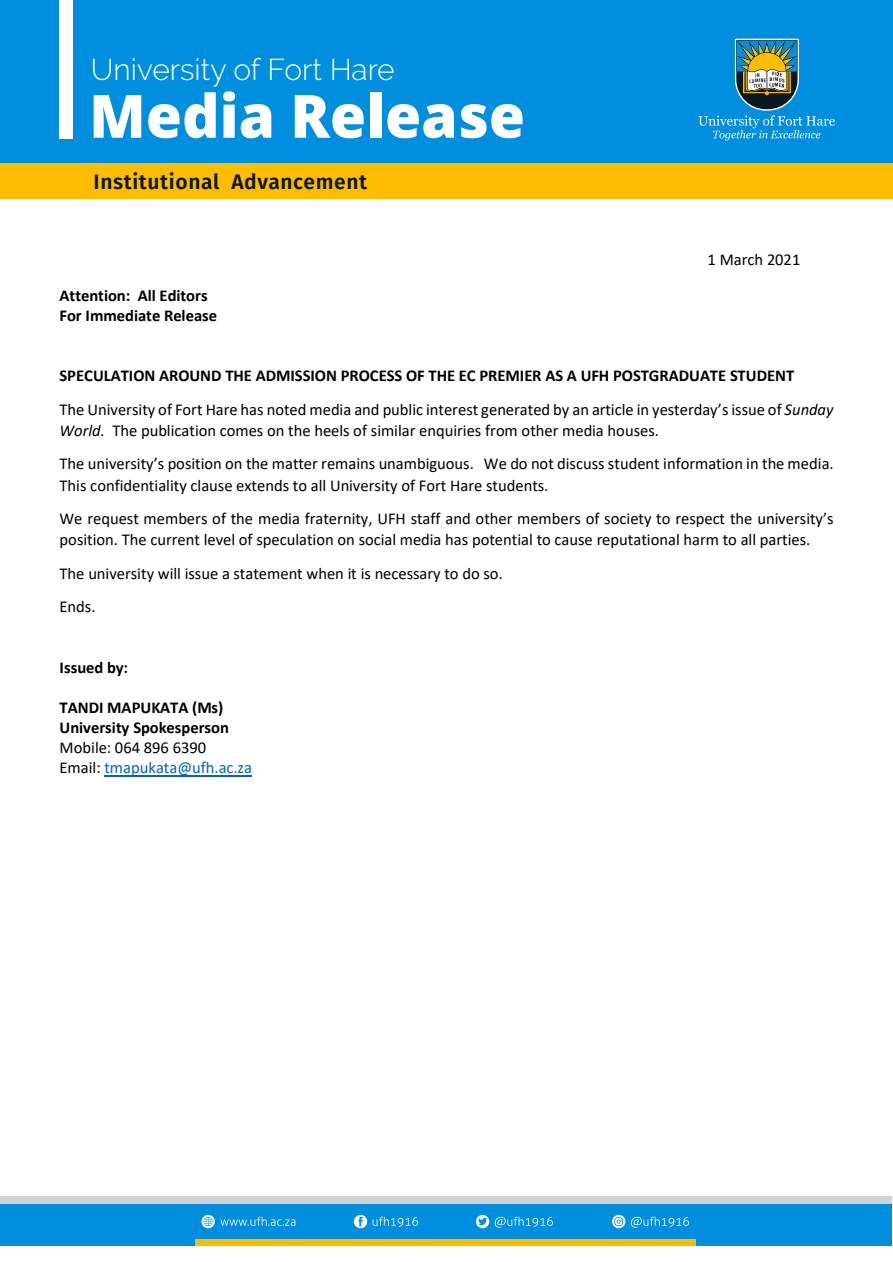
<style>
.page{position:relative;width:893px;height:1262px;background:#fff}
.page>*{position:absolute;margin:0;border:0;box-sizing:border-box;transform-origin:0 0}
.t1{font:800 59.7px "Open Sans";color:#fff}
.t2{font:300 30px "Raleway";color:#fff}
.t3{font:600 21px "Fira Sans";letter-spacing:.03em;color:#0d1720}
.t4{font:16.5px/33.3px "Calibri";color:#000}
.t5{font:700 16.5px/20px "Calibri";color:#000}
.s1{font-weight:700}
.s2{font-style:italic}
.s3{color:#0563c1}
</style>
<div class="page">
<div style="left:0;top:0;width:893px;height:178px;background:#008fde"></div>
<div style="left:0;top:1202px;width:892px;height:43px;background:#008fde"></div>
<div style="left:195px;top:1239px;width:500px;height:6px;background:#ffbd00"></div>
<div style="left:0;top:1196px;width:892px;height:7px;background:#d1d3d4"></div>
<svg style="left:354px;top:1214px;width:13px;height:14px"></svg>
<svg style="left:373px;top:1216px;width:45px;height:10px"></svg>
<svg style="left:476px;top:1214px;width:13px;height:14px"></svg>
<svg style="left:495px;top:1216px;width:58px;height:11px"></svg>
<svg style="left:478px;top:1217px;width:9px;height:8px"></svg>
<svg style="left:201px;top:1214px;width:94px;height:14px"></svg>
<svg style="left:612px;top:1214px;width:13px;height:14px"></svg>
<svg style="left:631px;top:1216px;width:58px;height:11px"></svg>
<div style="left:59px;top:0;width:14px;height:138px;background:#fff"></div>
<svg style="left:699px;top:38px;width:136px;height:103px"></svg>
<div style="left:0;top:163px;width:893px;height:35px;background:#ffbd00"></div>
<hr style="left:105px;top:775px;width:147px;height:1px;background:#0563c1">
<h2 class="t2" style="left:91px;top:52px;width:305px">University of Fort Hare</h2>
<h1 class="t1" style="left:89px;top:71px;width:437px">Media Release</h1>
<p class="t3" style="left:94px;top:164px;width:275px">Institutional Advancement</p>
<p class="t5" style="left:60px;top:285px;width:159px">Attention: All Editors<br>For Immediate Release</p>
<p class="t4" style="left:708px;top:243px;width:94px">1 March 2021</p>
<p class="t4" style="left:60px;top:359px;width:775px"><span class="s1">SPECULATION AROUND THE ADMISSION PROCESS OF THE EC PREMIER AS A UFH POSTGRADUATE STUDENT<br></span>The University of Fort Hare has noted media and public interest generated by an article in yesterday’s issue of <span class="s2">Sunday</span></p>
<p class="t4" style="left:60px;top:413px;width:775px"><span class="s2">World.</span> The publication comes on the heels of similar enquiries from other media houses.<br>The university’s position on the matter remains unambiguous. We do not discuss student information in the media.</p>
<p class="t4" style="left:60px;top:468px;width:775px">This confidentiality clause extends to all University of Fort Hare students.<br>We request members of the media fraternity, UFH staff and other members of society to respect the university’s</p>
<p class="t4" style="left:60px;top:523px;width:752px">position. The current level of speculation on social media has potential to cause reputational harm to all parties.<br>The university will issue a statement when it is necessary to do so.<br>Ends.</p>
<p class="t5" style="left:60px;top:657px;width:70px">Issued by:</p>
<p class="t5" style="left:60px;top:697px;width:171px">TANDI MAPUKATA (Ms)<br>University Spokesperson</p>
<p class="t4" style="left:60px;top:737px;width:194px;line-height:20.1px">Mobile: 064 896 6390<br>Email: <span class="s3">tmapukata@ufh.ac.za</span></p>
</div>
